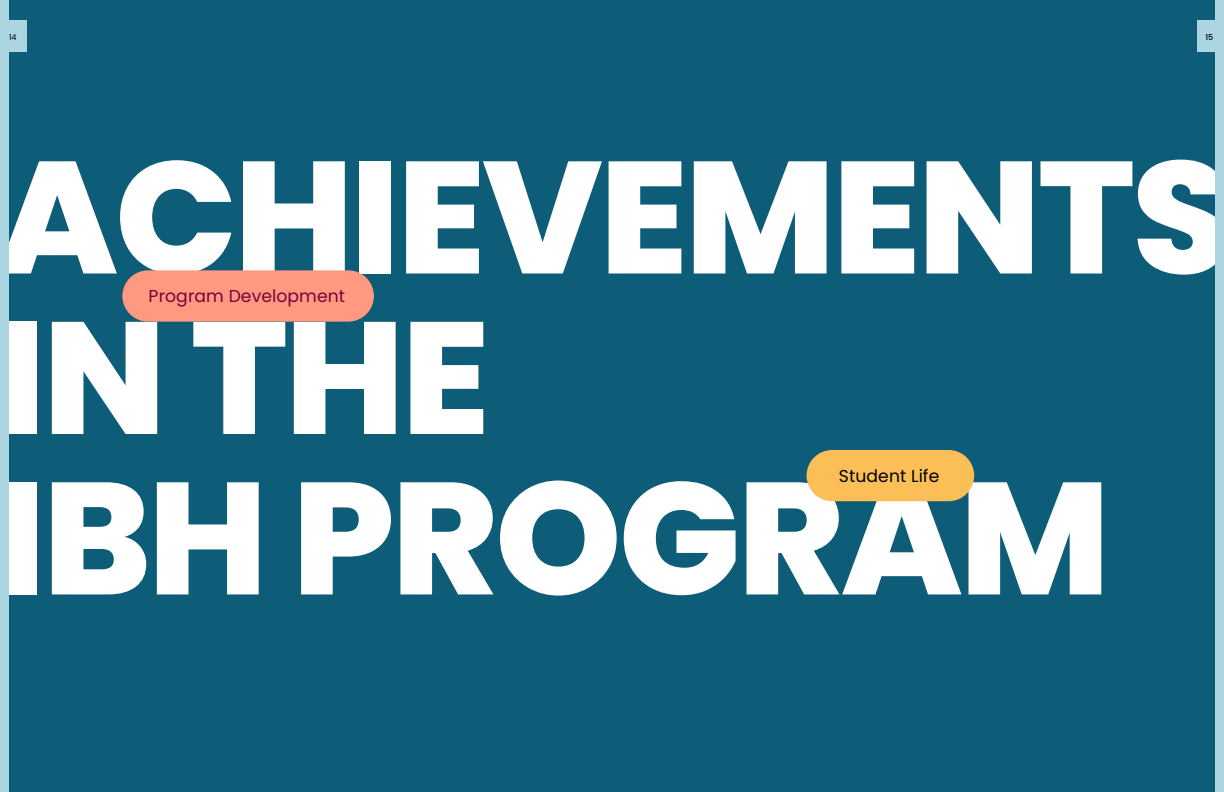
<style>
.page{position:relative;width:1224px;height:792px;background:#fff}
.page>*{position:absolute;margin:0;border:0;box-sizing:border-box;transform-origin:0 0}
.t1{font:800 159.1px/160.5px "Poppins";letter-spacing:-.02em;color:#fff}
.t2{font:17.2px "Poppins";letter-spacing:.005em;color:#7a003c}
.t3{font:17.2px "Poppins";letter-spacing:.005em;color:#000101}
.t4{font:8px "Poppins";color:#000101}
.t5{font:500 8px "Poppins";color:#000101}
</style>
<div class="page">
<div style="left:0;top:0;width:1221px;height:792px;background:#0d5d78"></div>
<div style="left:807px;top:450px;width:167px;height:51px;background:#fcbf57;border-radius:26px"></div>
<div style="left:122px;top:270px;width:252px;height:52px;background:#ff9980;border-radius:26px"></div>
<div style="left:1215px;top:0;width:9px;height:792px;background:#aad5e1"></div>
<div style="left:0;top:0;width:9px;height:792px;background:#aad5e1"></div>
<div style="left:0;top:20px;width:27px;height:32px;background:#aad5e1"></div>
<div style="left:1197px;top:20px;width:27px;height:32px;background:#aad5e1"></div>
<p class="t4" style="left:9px;top:32px;width:9px">14</p>
<p class="t5" style="left:1206px;top:32px;width:9px">15</p>
<p class="t1" style="left:-4px;top:138px;width:1237px">ACHIEVEMENTS<br>IN THE<br>IBH PROGRAM</p>
<p class="t2" style="left:149px;top:286px;width:198px">Program Development</p>
<p class="t3" style="left:839px;top:466px;width:102px">Student Life</p>
</div>
